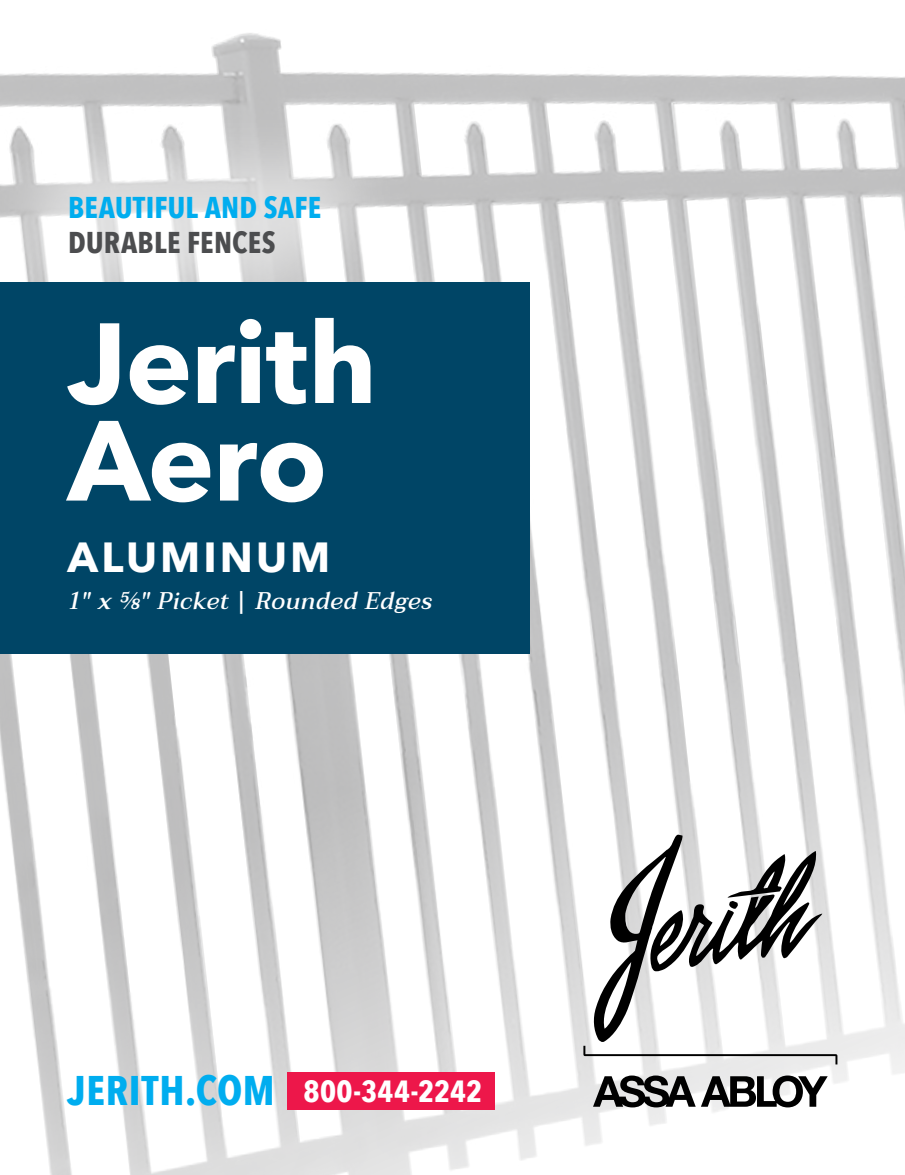
<style>
.page{position:relative;width:905px;height:1175px;background:#fff}
.page>*{position:absolute;margin:0;border:0;box-sizing:border-box;transform-origin:0 0}
.t1{font:700 112.5px/97.5px "Avenir Next";letter-spacing:-.015em;color:#fff}
.t2{font:700 42px "Avenir Next";letter-spacing:.075em;color:#fff}
.t3{font:700 30.6px "Avenir Next Condensed";letter-spacing:.01em;color:#fff}
.t4{font:700 30px "Avenir Next Condensed";letter-spacing:.01em;color:#00adef}
.t5{font:700 30px "Avenir Next Condensed";letter-spacing:.01em;color:#4c4d4f}
.t6{font:italic 500 24px "Taviraj";letter-spacing:.025em;color:#fff}
.s1{font-size:41.25px;color:#00adef}
</style>
<div class="page">
<img style="left:0;top:33px;width:904px;height:1141px">
<div style="left:287px;top:1072px;width:208px;height:37px;background:#ed174a"></div>
<svg style="left:593px;top:1075px;width:234px;height:32px"></svg>
<svg style="left:583px;top:834px;width:254px;height:230px"></svg>
<div style="left:0;top:109px;width:405px;height:231px;background:#fff;opacity:.5"></div>
<div style="left:0;top:282px;width:529px;height:372px;background:#004566"></div>
<p class="t4" style="left:68px;top:189px;width:254px">BEAUTIFUL AND SAFE</p>
<p class="t5" style="left:68px;top:224px;width:209px">DURABLE FENCES</p>
<h1 class="t1" style="left:68px;top:313px;width:311px">Jerith<br>Aero</h1>
<h2 class="t2" style="left:68px;top:521px;width:264px">ALUMINUM</h2>
<p class="t6" style="left:68px;top:581px;width:366px">1" x 5/8" Picket | Rounded Edges</p>
<p class="t3" style="left:68px;top:1072px;width:416px"><span class="s1">JERITH.COM</span> 800-344-2242</p>
</div>
